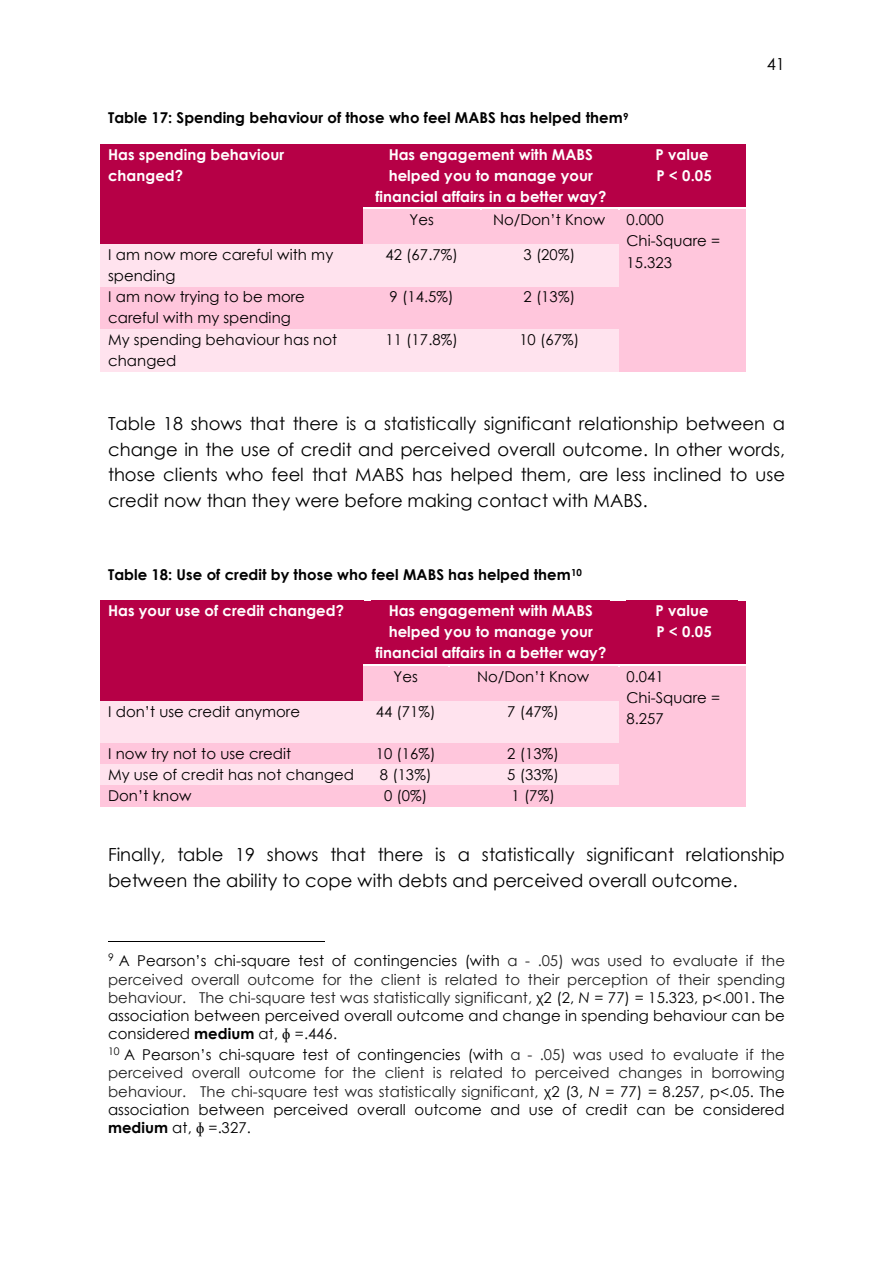
<style>
.page{position:relative;width:893px;height:1263px;background:#fff}
.page>*{position:absolute;margin:0;border:0;box-sizing:border-box;transform-origin:0 0}
.t1{font:18px/25.5px "Century Gothic";color:#000;text-align:justify}
.t2{font:16.5px "Century Gothic";color:#000}
.t3{font:15px/21.1px "Century Gothic";letter-spacing:.005em;color:#000}
.t4{font:15px/18.3px "Century Gothic";letter-spacing:.005em;color:#222;text-align:justify}
.t5{font:700 15px/21.1px "Century Gothic";letter-spacing:.005em;color:#fff}
.t6{font:700 15px "Century Gothic";letter-spacing:.005em;color:#000}
.s1{color:#222}
.s2{font-style:italic}
.s3{font-weight:700}
.s4{color:#000}
.s5{font-style:italic;color:#000}
.s6{font-weight:700;color:#000}
</style>
<div class="page">
<div style="left:100px;top:144px;width:263px;height:101px;background:#b60046"></div>
<div style="left:363px;top:144px;width:255px;height:64px;background:#b60046"></div>
<div style="left:618px;top:144px;width:128px;height:64px;background:#b60046"></div>
<div style="left:363px;top:210px;width:117px;height:35px;background:#ffc6dc"></div>
<div style="left:480px;top:210px;width:138px;height:35px;background:#ffc6dc"></div>
<div style="left:618px;top:210px;width:128px;height:162px;background:#ffc6dc"></div>
<div style="left:100px;top:245px;width:263px;height:42px;background:#ffe3ee"></div>
<div style="left:363px;top:245px;width:117px;height:42px;background:#ffe3ee"></div>
<div style="left:480px;top:245px;width:138px;height:42px;background:#ffe3ee"></div>
<div style="left:100px;top:287px;width:263px;height:42px;background:#ffc6dc"></div>
<div style="left:363px;top:287px;width:117px;height:42px;background:#ffc6dc"></div>
<div style="left:480px;top:287px;width:138px;height:42px;background:#ffc6dc"></div>
<div style="left:100px;top:329px;width:263px;height:43px;background:#ffe3ee"></div>
<div style="left:363px;top:329px;width:117px;height:43px;background:#ffe3ee"></div>
<div style="left:480px;top:329px;width:138px;height:43px;background:#ffe3ee"></div>
<div style="left:100px;top:601px;width:263px;height:100px;background:#b60046"></div>
<div style="left:363px;top:601px;width:255px;height:63px;background:#b60046"></div>
<div style="left:618px;top:601px;width:128px;height:63px;background:#b60046"></div>
<div style="left:363px;top:666px;width:85px;height:35px;background:#ffc6dc"></div>
<div style="left:448px;top:666px;width:170px;height:35px;background:#ffc6dc"></div>
<div style="left:618px;top:666px;width:128px;height:120px;background:#ffc6dc"></div>
<div style="left:100px;top:701px;width:263px;height:42px;background:#ffe3ee"></div>
<div style="left:363px;top:701px;width:85px;height:42px;background:#ffe3ee"></div>
<div style="left:448px;top:701px;width:170px;height:42px;background:#ffe3ee"></div>
<div style="left:100px;top:743px;width:263px;height:21px;background:#ffc6dc"></div>
<div style="left:363px;top:743px;width:85px;height:21px;background:#ffc6dc"></div>
<div style="left:448px;top:743px;width:170px;height:21px;background:#ffc6dc"></div>
<div style="left:100px;top:764px;width:263px;height:22px;background:#ffe3ee"></div>
<div style="left:363px;top:764px;width:85px;height:22px;background:#ffe3ee"></div>
<div style="left:448px;top:764px;width:170px;height:22px;background:#ffe3ee"></div>
<div style="left:100px;top:786px;width:263px;height:21px;background:#ffc6dc"></div>
<div style="left:363px;top:786px;width:85px;height:21px;background:#ffc6dc"></div>
<div style="left:448px;top:786px;width:170px;height:21px;background:#ffc6dc"></div>
<div style="left:618px;top:786px;width:128px;height:21px;background:#ffc6dc"></div>
<hr style="left:108px;top:941px;width:216px;height:1px;background:#000">
<p class="t6" style="left:108px;top:112px;width:522px">Table 17: Spending behaviour of those who feel MABS has helped them<sup>9</sup></p>
<p class="t5" style="left:108px;top:145px;width:178px">Has spending behaviour changed?</p>
<p class="t5" style="left:375px;top:145px;width:233px;text-align:center">Has engagement with MABS helped you to manage your financial affairs in a better way?</p>
<p class="t5" style="left:656px;top:145px;width:58px">P value<br>P &lt; 0.05</p>
<p class="t3" style="left:410px;top:211px;width:26px">Yes</p>
<p class="t3" style="left:493px;top:211px;width:114px">No/Don’t Know</p>
<p class="t3" style="left:626px;top:211px;width:95px">0.000<br>Chi-Square =<br>15.323</p>
<p class="t3" style="left:108px;top:245px;width:227px">I am now more careful with my spending</p>
<p class="t3" style="left:385px;top:245px;width:74px">42 (67.7%)</p>
<p class="t3" style="left:523px;top:245px;width:53px">3 (20%)</p>
<p class="t3" style="left:108px;top:288px;width:198px">I am now trying to be more careful with my spending</p>
<p class="t3" style="left:390px;top:288px;width:66px">9 (14.5%)</p>
<p class="t3" style="left:523px;top:288px;width:53px">2 (13%)</p>
<p class="t3" style="left:108px;top:330px;width:231px">My spending behaviour has not changed</p>
<p class="t3" style="left:385px;top:330px;width:74px">11 (17.8%)</p>
<p class="t3" style="left:519px;top:330px;width:62px">10 (67%)</p>
<p class="t2" style="left:767px;top:58px;width:20px">41</p>
<p class="t1" style="left:108px;top:413px;width:679px">Table 18 shows that there is a statistically significant relationship between a change in the use of credit and perceived overall outcome. In other words, those clients who feel that MABS has helped them, are less inclined to use credit now than they were before making contact with MABS.</p>
<p class="t6" style="left:108px;top:569px;width:475px">Table 18: Use of credit by those who feel MABS has helped them<sup>10</sup></p>
<p class="t5" style="left:108px;top:601px;width:238px">Has your use of credit changed?</p>
<p class="t5" style="left:375px;top:601px;width:233px;text-align:center">Has engagement with MABS helped you to manage your financial affairs in a better way?</p>
<p class="t5" style="left:656px;top:601px;width:58px">P value<br>P &lt; 0.05</p>
<p class="t3" style="left:394px;top:667px;width:26px">Yes</p>
<p class="t3" style="left:477px;top:667px;width:114px">No/Don’t Know</p>
<p class="t3" style="left:626px;top:667px;width:95px">0.041<br>Chi-Square =<br>8.257</p>
<p class="t3" style="left:108px;top:702px;width:194px">I don’t use credit anymore</p>
<p class="t3" style="left:376px;top:702px;width:62px">44 (71%)</p>
<p class="t3" style="left:507px;top:702px;width:53px">7 (47%)</p>
<p class="t3" style="left:108px;top:744px;width:185px">I now try not to use credit</p>
<p class="t3" style="left:376px;top:744px;width:62px">10 (16%)</p>
<p class="t3" style="left:507px;top:744px;width:53px">2 (13%)</p>
<p class="t3" style="left:108px;top:765px;width:248px">My use of credit has not changed</p>
<p class="t3" style="left:380px;top:765px;width:53px">8 (13%)</p>
<p class="t3" style="left:507px;top:765px;width:53px">5 (33%)</p>
<p class="t3" style="left:108px;top:786px;width:85px">Don’t know</p>
<p class="t3" style="left:384px;top:786px;width:45px">0 (0%)</p>
<p class="t3" style="left:511px;top:786px;width:45px">1 (7%)</p>
<p class="t1" style="left:108px;top:844px;width:678px">Finally, table 19 shows that there is a statistically significant relationship between the ability to cope with debts and perceived overall outcome.</p>
<p class="t3" style="left:108px;top:952px;width:679px;line-height:18.3px;text-align:justify"><sup>9</sup> A Pearson’s chi-square test of contingencies (with <span class="s1">α - .05) was used to evaluate if the perceived overall outcome for the client is related to their perception of their spending behaviour. The chi-square test was statistically significant,</span> χ2 (2, <span class="s2">N</span> = 77) = 15.323, p&lt;.001. The association between perceived overall outcome and change in spending behaviour can be considered <span class="s3">medium</span> at, =.446.</p>
<p class="t4" style="left:108px;top:1046px;width:678px"><sup>10</sup> <span class="s4">A Pearson’s chi-square test of contingencies (with</span> α - .05) was used to evaluate if the perceived overall outcome for the client is related to perceived changes in borrowing behaviour. The chi-square test was statistically significant, <span class="s4">χ2 (3,</span> <span class="s5">N</span> <span class="s4">= 77) = 8.257, p&lt;.05. The association between perceived overall outcome and use of credit can be considered </span><span class="s6">medium</span> <span class="s4">at, =.327.</span></p>
</div>
